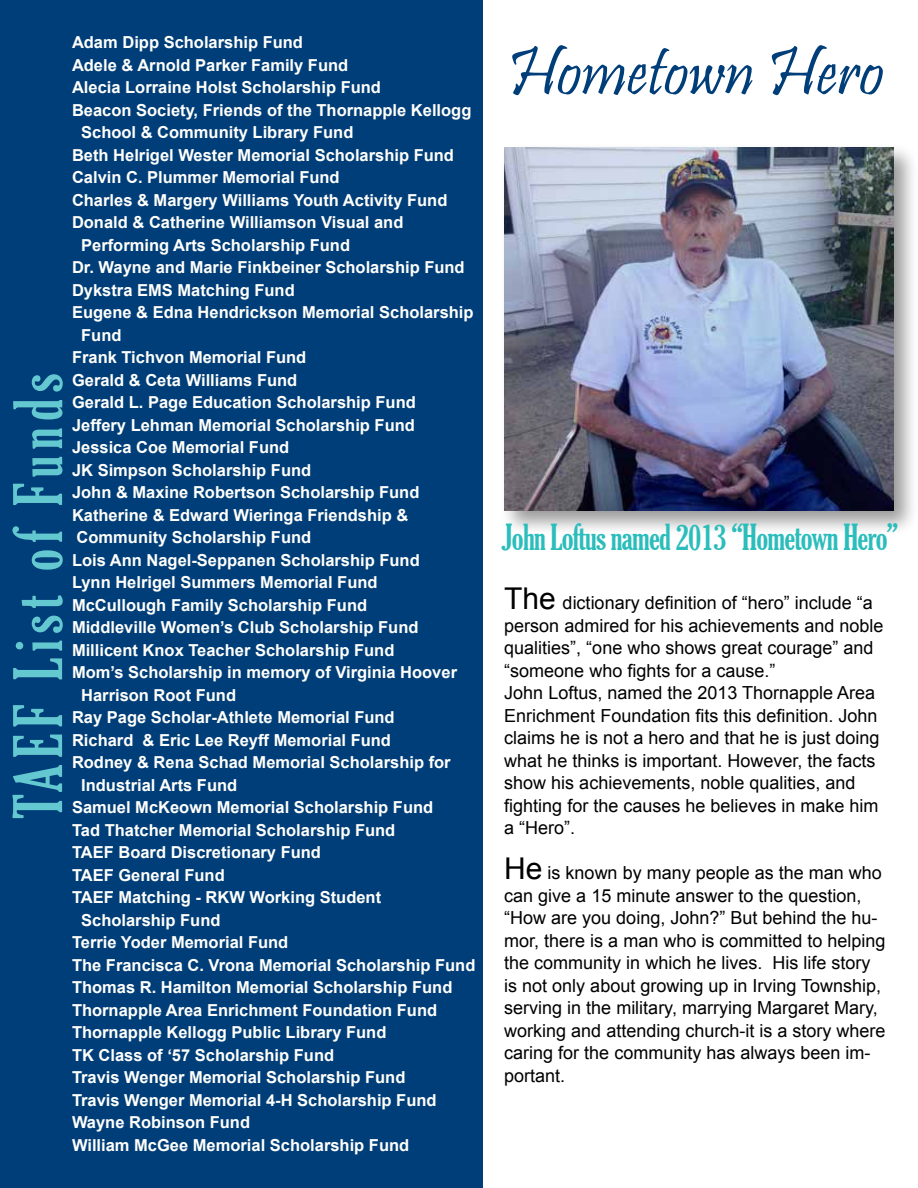
<style>
.page{position:relative;width:918px;height:1188px;background:#fff}
.page>*{position:absolute;margin:0;border:0;box-sizing:border-box;transform-origin:0 0}
.t1{font:70.5px "Pristina";color:#003e79}
.t2{font:extra-condensed 64.5px "Gloucester";letter-spacing:.1em;color:#63c8cf}
.t3{font:extra-condensed 34.5px "Gloucester";letter-spacing:-.02em;color:#2bbdbb}
.t4{font:18px/22.5px "Arial";color:#000}
.t5{font:700 16.5px "Arial";color:#fffffb}
.s1{font-size:30px}
</style>
<div class="page">
<div style="left:0;top:0;width:482px;height:1188px;background:#003e79"></div>
<div style="left:500px;top:143px;width:418px;height:393px;background:#000;opacity:.4"></div>
<img style="left:504px;top:148px;width:389px;height:363px">
<h2 class="t2" style="left:1px;top:819px;width:447px;rotate:-90deg">TAEF List of Funds</h2>
<p class="t5" style="left:72px;top:31px;width:233px">Adam Dipp Scholarship Fund</p>
<p class="t5" style="left:72px;top:54px;width:278px">Adele &amp; Arnold Parker Family Fund</p>
<p class="t5" style="left:72px;top:76px;width:310px">Alecia Lorraine Holst Scholarship Fund</p>
<p class="t5" style="left:72px;top:99px;width:401px">Beacon Society, Friends of the Thornapple Kellogg</p>
<p class="t5" style="left:81px;top:121px;width:274px">School &amp; Community Library Fund</p>
<p class="t5" style="left:72px;top:144px;width:384px">Beth Helrigel Wester Memorial Scholarship Fund</p>
<p class="t5" style="left:72px;top:166px;width:269px">Calvin C. Plummer Memorial Fund</p>
<p class="t5" style="left:72px;top:189px;width:377px">Charles &amp; Margery Williams Youth Activity Fund</p>
<p class="t5" style="left:72px;top:211px;width:333px">Donald &amp; Catherine Williamson Visual and</p>
<p class="t5" style="left:81px;top:234px;width:270px">Performing Arts Scholarship Fund</p>
<p class="t5" style="left:72px;top:256px;width:394px">Dr. Wayne and Marie Finkbeiner Scholarship Fund</p>
<p class="t5" style="left:72px;top:279px;width:224px">Dykstra EMS Matching Fund</p>
<p class="t5" style="left:72px;top:301px;width:403px">Eugene &amp; Edna Hendrickson Memorial Scholarship</p>
<p class="t5" style="left:81px;top:324px;width:42px">Fund</p>
<p class="t5" style="left:72px;top:346px;width:236px">Frank Tichvon Memorial Fund</p>
<p class="t5" style="left:72px;top:369px;width:227px">Gerald &amp; Ceta Williams Fund</p>
<p class="t5" style="left:72px;top:391px;width:345px">Gerald L. Page Education Scholarship Fund</p>
<p class="t5" style="left:72px;top:414px;width:344px">Jeffery Lehman Memorial Scholarship Fund</p>
<p class="t5" style="left:72px;top:436px;width:219px">Jessica Coe Memorial Fund</p>
<p class="t5" style="left:72px;top:459px;width:241px">JK Simpson Scholarship Fund</p>
<p class="t5" style="left:72px;top:481px;width:349px">John &amp; Maxine Robertson Scholarship Fund</p>
<p class="t5" style="left:72px;top:504px;width:338px">Katherine &amp; Edward Wieringa Friendship &amp;</p>
<p class="t5" style="left:77px;top:526px;width:236px">Community Scholarship Fund</p>
<p class="t5" style="left:72px;top:549px;width:349px">Lois Ann Nagel-Seppanen Scholarship Fund</p>
<p class="t5" style="left:72px;top:571px;width:307px">Lynn Helrigel Summers Memorial Fund</p>
<p class="t5" style="left:72px;top:594px;width:297px">McCullough Family Scholarship Fund</p>
<p class="t5" style="left:72px;top:616px;width:348px">Middleville Women’s Club Scholarship Fund</p>
<p class="t5" style="left:72px;top:639px;width:324px">Millicent Knox Teacher Scholarship Fund</p>
<p class="t5" style="left:72px;top:661px;width:387px">Mom’s Scholarship in memory of Virginia Hoover</p>
<p class="t5" style="left:81px;top:684px;width:156px">Harrison Root Fund</p>
<p class="t5" style="left:72px;top:706px;width:324px">Ray Page Scholar-Athlete Memorial Fund</p>
<p class="t5" style="left:72px;top:729px;width:321px">Richard &amp; Eric Lee Reyff Memorial Fund</p>
<p class="t5" style="left:72px;top:751px;width:380px">Rodney &amp; Rena Schad Memorial Scholarship for</p>
<p class="t5" style="left:81px;top:774px;width:158px">Industrial Arts Fund</p>
<p class="t5" style="left:72px;top:796px;width:363px">Samuel McKeown Memorial Scholarship Fund</p>
<p class="t5" style="left:72px;top:819px;width:325px">Tad Thatcher Memorial Scholarship Fund</p>
<p class="t5" style="left:72px;top:841px;width:251px">TAEF Board Discretionary Fund</p>
<p class="t5" style="left:72px;top:864px;width:154px">TAEF General Fund</p>
<p class="t5" style="left:72px;top:886px;width:311px">TAEF Matching - RKW Working Student</p>
<p class="t5" style="left:81px;top:909px;width:141px">Scholarship Fund</p>
<p class="t5" style="left:72px;top:931px;width:218px">Terrie Yoder Memorial Fund</p>
<p class="t5" style="left:72px;top:954px;width:405px">The Francisca C. Vrona Memorial Scholarship Fund</p>
<p class="t5" style="left:72px;top:976px;width:382px">Thomas R. Hamilton Memorial Scholarship Fund</p>
<p class="t5" style="left:72px;top:999px;width:367px">Thornapple Area Enrichment Foundation Fund</p>
<p class="t5" style="left:72px;top:1021px;width:316px">Thornapple Kellogg Public Library Fund</p>
<p class="t5" style="left:72px;top:1044px;width:264px">TK Class of ‘57 Scholarship Fund</p>
<p class="t5" style="left:72px;top:1066px;width:335px">Travis Wenger Memorial Scholarship Fund</p>
<p class="t5" style="left:72px;top:1089px;width:366px">Travis Wenger Memorial 4-H Scholarship Fund</p>
<p class="t5" style="left:72px;top:1112px;width:180px">Wayne Robinson Fund</p>
<p class="t5" style="left:72px;top:1134px;width:339px">William McGee Memorial Scholarship Fund</p>
<h1 class="t1" style="left:508px;top:32px;width:378px">Hometown Hero</h1>
<h3 class="t3" style="left:502px;top:518px;width:398px">John Loftus named 2013 “Hometown Hero”</h3>
<p class="t4" style="left:504px;top:592px;width:381px"><span class="s1">The</span> dictionary definition of “hero” include “a person admired for his achievements and noble qualities”, “one who shows great courage” and “someone who fights for a cause.”<br>John Loftus, named the 2013 Thornapple Area Enrichment Foundation fits this definition. John claims he is not a hero and that he is just doing what he thinks is important. However, the facts show his achievements, noble qualities, and fighting for the causes he believes in make him a “Hero”.</p>
<p class="t4" style="left:504px;top:862px;width:383px"><span class="s1">He</span> is known by many people as the man who can give a 15 minute answer to the question, “How are you doing, John?” But behind the hu&shy;mor, there is a man who is committed to helping the community in which he lives. His life story is not only about growing up in Irving Township, serving in the military, marrying Margaret Mary, working and attending church-it is a story where caring for the community has always been im&shy;portant.</p>
</div>
